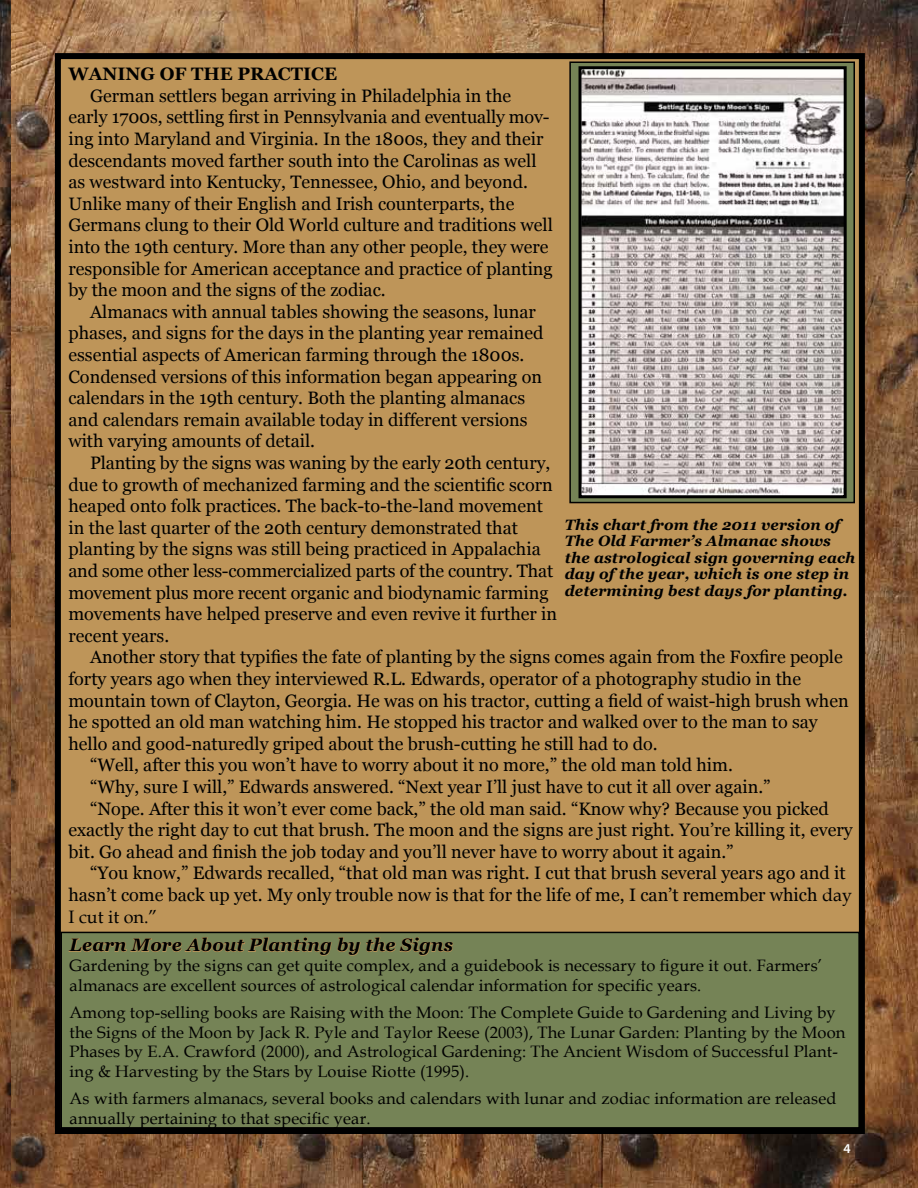
<style>
.page{position:relative;width:918px;height:1188px;background:#fff}
.page>*{position:absolute;margin:0;border:0;box-sizing:border-box;transform-origin:0 0}
.t1{font:18px/21.6px "Georgia";color:#000}
.t2{font:italic 700 18px "Georgia";letter-spacing:.01em;color:#000}
.t3{font:700 18px "Georgia";color:#000}
.t4{font:18px "Book Antiqua";color:#000}
.t5{font:16.5px/19.8px "Book Antiqua";letter-spacing:.01em;color:#000}
.t6{font:italic 700 15px/16.5px "Georgia";letter-spacing:.01em;color:#000}
.t7{font:600 13.5px "Myriad Pro";color:#fff}
.s1{font-family:"Book Antiqua"}
</style>
<div class="page">
<img style="left:11px;top:0;width:907px;height:1188px">
<div style="left:58px;top:56px;width:804px;height:1075px;background:#be9559"></div>
<div style="left:55px;top:53px;width:810px;height:1081px;border:6px solid #000"></div>
<img style="left:0;top:0;width:11px;height:1188px">
<div style="left:61px;top:932px;width:798px;height:196px;background:#758356"></div>
<div style="left:60px;top:932px;width:800px;height:197px;border:2px solid #000"></div>
<svg style="left:68px;top:937px;width:385px;height:19px"></svg>
<div style="left:570px;top:62px;width:284px;height:441px;background:#758356"></div>
<div style="left:569px;top:62px;width:286px;height:441px;border:2px solid #000"></div>
<img style="left:583px;top:70px;width:260px;height:424px">
<div style="left:579px;top:66px;width:268px;height:432px;border:3px solid #000"></div>
<p class="t3" style="left:68px;top:62px;width:270px">WANING OF THE PRACTICE</p>
<p class="t1" style="left:68px;top:85px;width:486px;text-indent:22px">German settlers began arriving in Philadelphia in the early 1700s, settling first in Pennsylvania and eventually mov&shy;ing into Maryland and Virginia. In the 1800s, they and their descendants moved farther south into the Carolinas as well as westward into Kentucky, Tennessee, Ohio, and beyond.<br>Unlike many of their English and Irish counterparts, the Germans clung to their Old World culture and traditions well into the 19th century. More than any other people, they were responsible for American acceptance and practice of planting by the moon and the signs of the zodiac.</p>
<p class="t1" style="left:68px;top:301px;width:476px;text-indent:22px">Almanacs with annual tables showing the seasons, lunar phases, and signs for the days in the planting year remained essential aspects of American farming through the 1800s.<br>Condensed versions of this information began appearing on calendars in the 19th century. Both the planting almanacs and calendars remain available today in different versions with varying amounts of detail.</p>
<p class="t1" style="left:68px;top:452px;width:490px;text-indent:22px">Planting by the signs was waning by the early 20th century, due to growth of mechanized farming and the scientific scorn heaped onto folk practices. The back-to-the-land movement in the last quarter of the 20th century demonstrated that planting by the signs was still being practiced in Appalachia and some other less-commercialized parts of the country. That movement plus more recent organic and biodynamic farming movements have helped preserve and even revive it further in recent years.</p>
<p class="t1" style="left:90px;top:647px;width:754px">Another story that typifies the fate of planting by the signs comes again from the Foxfire people</p>
<p class="t1" style="left:68px;top:668px;width:734px">forty years ago when they interviewed R.L. Edwards, operator of a photography studio in the</p>
<p class="t1" style="left:68px;top:690px;width:782px">mountain town of Clayton, Georgia. He was on his tractor, cutting a field of waist-high brush when</p>
<p class="t1" style="left:68px;top:712px;width:751px">he spotted an old man watching him. He stopped his tractor and walked over to the man to say</p>
<p class="t1" style="left:68px;top:733px;width:591px">hello and good-naturedly griped about the brush-cutting he still had to do.</p>
<p class="t1" style="left:90px;top:755px;width:644px">“Well, after this you won’t have to worry about it no more,” the old man told him.</p>
<p class="t1" style="left:90px;top:776px;width:682px">“Why, sure I will,” Edwards answered. “Next year I’ll just have to cut it all over again.”</p>
<p class="t1" style="left:90px;top:798px;width:740px">“Nope. After this it won’t ever come back,” the old man said. “Know why? Because you picked</p>
<p class="t1" style="left:68px;top:820px;width:786px">exactly the right day to cut that brush. The moon and the signs are just right. You’re killing it, every</p>
<p class="t1" style="left:68px;top:841px;width:667px">bit. Go ahead and finish the job today and you’ll never have to worry about it again.”</p>
<p class="t1" style="left:90px;top:863px;width:757px">“You know,” Edwards recalled, “that old man was right. I cut that brush several years ago and it</p>
<p class="t1" style="left:68px;top:884px;width:785px">hasn’t come back up yet. My only trouble now is that for the life of me, I can’t remember which <span class="s1">day</span></p>
<p class="t4" style="left:68px;top:904px;width:91px">I cut it on.”</p>
<p class="t2" style="left:70px;top:933px;width:385px">Learn More About Planting by the Signs</p>
<p class="t5" style="left:70px;top:955px;width:754px">Gardening by the signs can get quite complex, and a guidebook is necessary to figure it out. Farmers’ almanacs are excellent sources of astrological calendar information for specific years.</p>
<p class="t5" style="left:70px;top:1002px;width:777px">Among top-selling books are Raising with the Moon: The Complete Guide to Gardening and Living by the Signs of the Moon by Jack R. Pyle and Taylor Reese (2003), The Lunar Garden: Planting by the Moon Phases by E.A. Crawford (2000), and Astrological Gardening: The Ancient Wisdom of Successful Plant&shy;ing &amp; Harvesting by the Stars by Louise Riotte (1995).</p>
<p class="t5" style="left:70px;top:1088px;width:768px">As with farmers almanacs, several books and calendars with lunar and zodiac information are released annually pertaining to that specific year.</p>
<p class="t6" style="left:565px;top:516px;width:292px">This chart from the 2011 version of The Old Farmer’s Almanac shows the astrological sign governing each day of the year, which is one step in determining best days for planting.</p>
<p class="t7" style="left:844px;top:1140px;width:9px">4</p>
</div>
